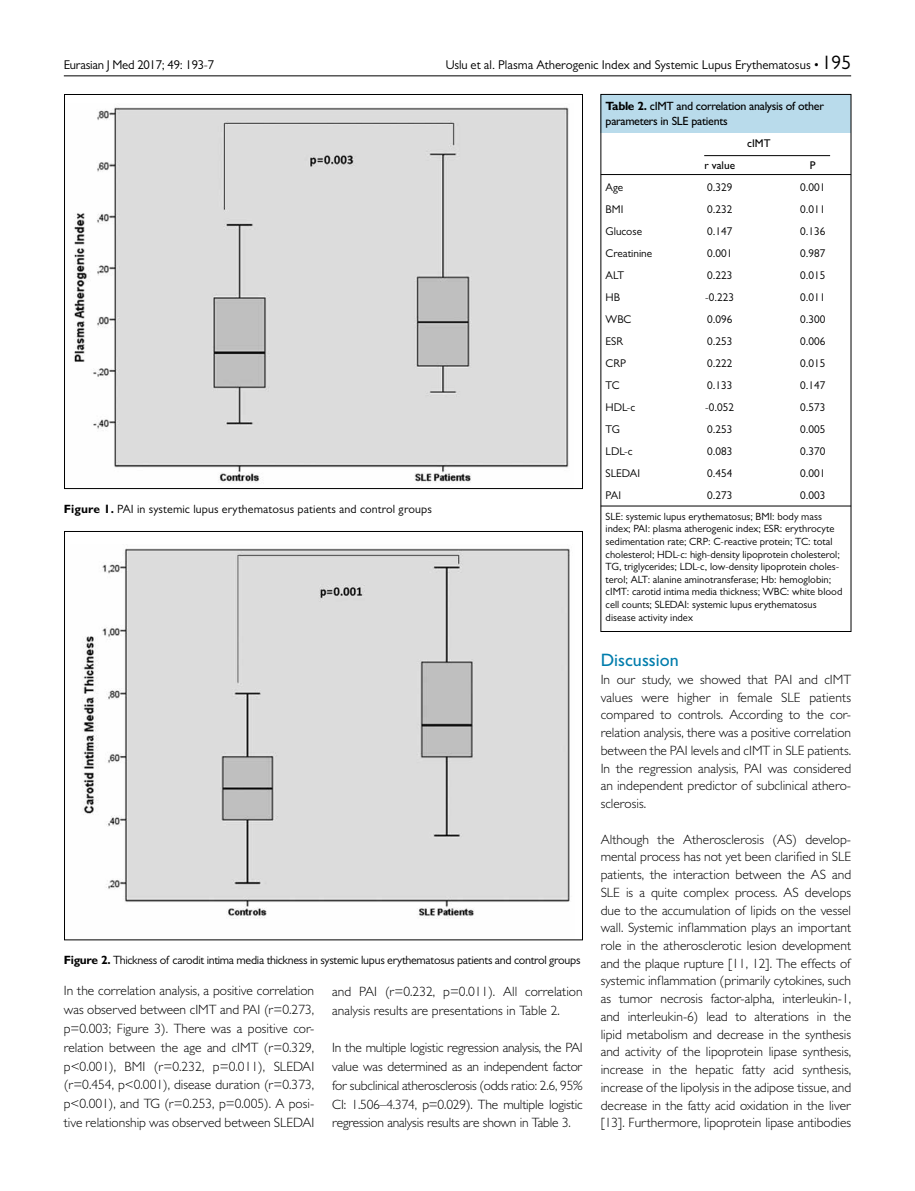
<style>
.page{position:relative;width:915px;height:1191px;background:#fff}
.page>*{position:absolute;margin:0;border:0;box-sizing:border-box;transform-origin:0 0}
.t1{font:500 18px "Gill Sans MT Pro";color:#007dac}
.t2{font:300 13.5px/17.7px "Gill Sans MT Pro";color:#000;text-align:justify}
.t3{font:12.75px "Gill Sans MT Pro";color:#000}
.t4{font:12.75px "Gill Sans MT Pro";letter-spacing:-.02em;color:#000}
.t5{font:12px "Gill Sans MT Pro";letter-spacing:-.025em;color:#000}
.t6{font:12px "Gill Sans MT Pro";letter-spacing:.01em;color:#000}
.t7{font:500 12px/14.4px "Gill Sans MT Pro";letter-spacing:-.025em;color:#000}
.t8{font:11.25px "Gill Sans MT Pro";color:#000}
.t9{font:500 11.25px "Gill Sans MT Pro";color:#000}
.t10{font:10.5px/12.6px "Gill Sans MT Pro";color:#000}
.s1{font-size:19.5px}
.s2{font-weight:700}
</style>
<div class="page">
<img style="left:74px;top:107px;width:495px;height:377px">
<hr style="left:64px;top:76px;width:786px;height:1px;background:#000">
<div style="left:600px;top:94px;width:250px;height:39px;background:#b9dbeb"></div>
<hr style="left:600px;top:174px;width:250px;height:1px;background:#000">
<hr style="left:704px;top:155px;width:125px;height:1px;background:#000">
<hr style="left:600px;top:506px;width:250px;height:1px;background:#000">
<img style="left:82px;top:548px;width:488px;height:371px">
<p class="t4" style="left:64px;top:58px;width:152px">Eurasian J Med 2017; 49: 193-7</p>
<p class="t3" style="left:446px;top:58px;width:406px">Uslu et al. Plasma Atherogenic Index and Systemic Lupus Erythematosus • <span class="s1">195</span></p>
<p class="t7" style="left:605px;top:99px;width:220px"><span class="s2">Table 2.</span> cIMT and correlation analysis of other parameters in SLE patients</p>
<p class="t9" style="left:747px;top:136px;width:25px">cIMT</p>
<p class="t9" style="left:704px;top:158px;width:32px">r value</p>
<p class="t9" style="left:809px;top:158px;width:7px">P</p>
<p class="t8" style="left:605px;top:180px;width:19px">Age</p>
<p class="t8" style="left:706px;top:180px;width:27px">0.329</p>
<p class="t8" style="left:799px;top:180px;width:27px">0.001</p>
<p class="t8" style="left:605px;top:202px;width:19px">BMI</p>
<p class="t8" style="left:706px;top:202px;width:27px">0.232</p>
<p class="t8" style="left:799px;top:202px;width:27px">0.011</p>
<p class="t8" style="left:605px;top:224px;width:38px">Glucose</p>
<p class="t8" style="left:706px;top:224px;width:27px">0.147</p>
<p class="t8" style="left:799px;top:224px;width:27px">0.136</p>
<p class="t8" style="left:605px;top:246px;width:48px">Creatinine</p>
<p class="t8" style="left:706px;top:246px;width:27px">0.001</p>
<p class="t8" style="left:799px;top:246px;width:27px">0.987</p>
<p class="t8" style="left:605px;top:268px;width:20px">ALT</p>
<p class="t8" style="left:706px;top:268px;width:27px">0.223</p>
<p class="t8" style="left:799px;top:268px;width:27px">0.015</p>
<p class="t8" style="left:605px;top:290px;width:16px">HB</p>
<p class="t8" style="left:705px;top:290px;width:30px">-0.223</p>
<p class="t8" style="left:799px;top:290px;width:27px">0.011</p>
<p class="t8" style="left:605px;top:312px;width:27px">WBC</p>
<p class="t8" style="left:706px;top:312px;width:27px">0.096</p>
<p class="t8" style="left:799px;top:312px;width:27px">0.300</p>
<p class="t8" style="left:605px;top:334px;width:19px">ESR</p>
<p class="t8" style="left:706px;top:334px;width:27px">0.253</p>
<p class="t8" style="left:799px;top:334px;width:27px">0.006</p>
<p class="t8" style="left:605px;top:356px;width:22px">CRP</p>
<p class="t8" style="left:706px;top:356px;width:27px">0.222</p>
<p class="t8" style="left:799px;top:356px;width:27px">0.015</p>
<p class="t8" style="left:605px;top:378px;width:16px">TC</p>
<p class="t8" style="left:706px;top:378px;width:27px">0.133</p>
<p class="t8" style="left:799px;top:378px;width:27px">0.147</p>
<p class="t8" style="left:605px;top:400px;width:31px">HDL-c</p>
<p class="t8" style="left:705px;top:400px;width:30px">-0.052</p>
<p class="t8" style="left:799px;top:400px;width:27px">0.573</p>
<p class="t8" style="left:605px;top:422px;width:16px">TG</p>
<p class="t8" style="left:706px;top:422px;width:27px">0.253</p>
<p class="t8" style="left:799px;top:422px;width:27px">0.005</p>
<p class="t8" style="left:605px;top:444px;width:28px">LDL-c</p>
<p class="t8" style="left:706px;top:444px;width:27px">0.083</p>
<p class="t8" style="left:799px;top:444px;width:27px">0.370</p>
<p class="t8" style="left:605px;top:466px;width:36px">SLEDAI</p>
<p class="t8" style="left:706px;top:466px;width:27px">0.454</p>
<p class="t8" style="left:799px;top:466px;width:27px">0.001</p>
<p class="t8" style="left:605px;top:488px;width:17px">PAI</p>
<p class="t8" style="left:706px;top:488px;width:27px">0.273</p>
<p class="t8" style="left:799px;top:488px;width:27px">0.003</p>
<p class="t10" style="left:605px;top:510px;width:238px">SLE: systemic lupus erythematosus; BMI: body mass index; PAI: plasma atherogenic index; ESR: erythrocyte sedimentation rate; CRP: C-reactive protein; TC: total cholesterol; HDL-c: high-density lipoprotein cholesterol; TG, triglycerides; LDL-c, low-density lipoprotein choles&shy;terol; ALT: alanine aminotransferase; Hb: hemoglobin; cIMT: carotid intima media thickness; WBC: white blood cell counts; SLEDAI: systemic lupus erythematosus disease activity index</p>
<p class="t6" style="left:64px;top:502px;width:369px"><span class="s2">Figure 1.</span> PAI in systemic lupus erythematosus patients and control groups</p>
<p class="t5" style="left:64px;top:953px;width:518px"><span class="s2">Figure 2.</span> Thickness of carodit intima media thickness in systemic lupus erythematosus patients and control groups</p>
<p class="t2" style="left:64px;top:980px;width:252px;line-height:18.9px">In the correlation analysis, a positive correlation was observed between cIMT and PAI (r=0.273, p=0.003; Figure 3). There was a positive cor&shy;relation between the age and cIMT (r=0.329, p&lt;0.001), BMI (r=0.232, p=0.011), SLEDAI (r=0.454, p&lt;0.001), disease duration (r=0.373, p&lt;0.001), and TG (r=0.253, p=0.005). A posi&shy;tive relationship was observed between SLEDAI</p>
<p class="t2" style="left:332px;top:982px;width:252px;line-height:18.8px">and PAI (r=0.232, p=0.011). All correlation analysis results are presentations in Table 2.</p>
<p class="t2" style="left:332px;top:1038px;width:252px;line-height:18.8px">In the multiple logistic regression analysis, the PAI value was determined as an independent factor for subclinical atherosclerosis (odds ratio: 2.6, 95% CI: 1.506–4.374, p=0.029). The multiple logistic regression analysis results are shown in Table 3.</p>
<h1 class="t1" style="left:600px;top:649px;width:79px">Discussion</h1>
<p class="t2" style="left:600px;top:670px;width:252px">In our study, we showed that PAI and cIMT values were higher in female SLE patients compared to controls. According to the cor&shy;relation analysis, there was a positive correlation between the PAI levels and cIMT in SLE patients.<br>In the regression analysis, PAI was considered an independent predictor of subclinical athero&shy;sclerosis.</p>
<p class="t2" style="left:600px;top:830px;width:252px">Although the Atherosclerosis (AS) develop&shy;mental process has not yet been clarified in SLE patients, the interaction between the AS and SLE is a quite complex process. AS develops due to the accumulation of lipids on the vessel wall. Systemic inflammation plays an important role in the atherosclerotic lesion development and the plaque rupture [11, 12]. The effects of systemic inflammation (primarily cytokines, such as tumor necrosis factor-alpha, interleukin-1, and interleukin-6) lead to alterations in the lipid metabolism and decrease in the synthesis and activity of the lipoprotein lipase synthesis, increase in the hepatic fatty acid synthesis, increase of the lipolysis in the adipose tissue, and decrease in the fatty acid oxidation in the liver [13]. Furthermore, lipoprotein lipase antibodies</p>
</div>
